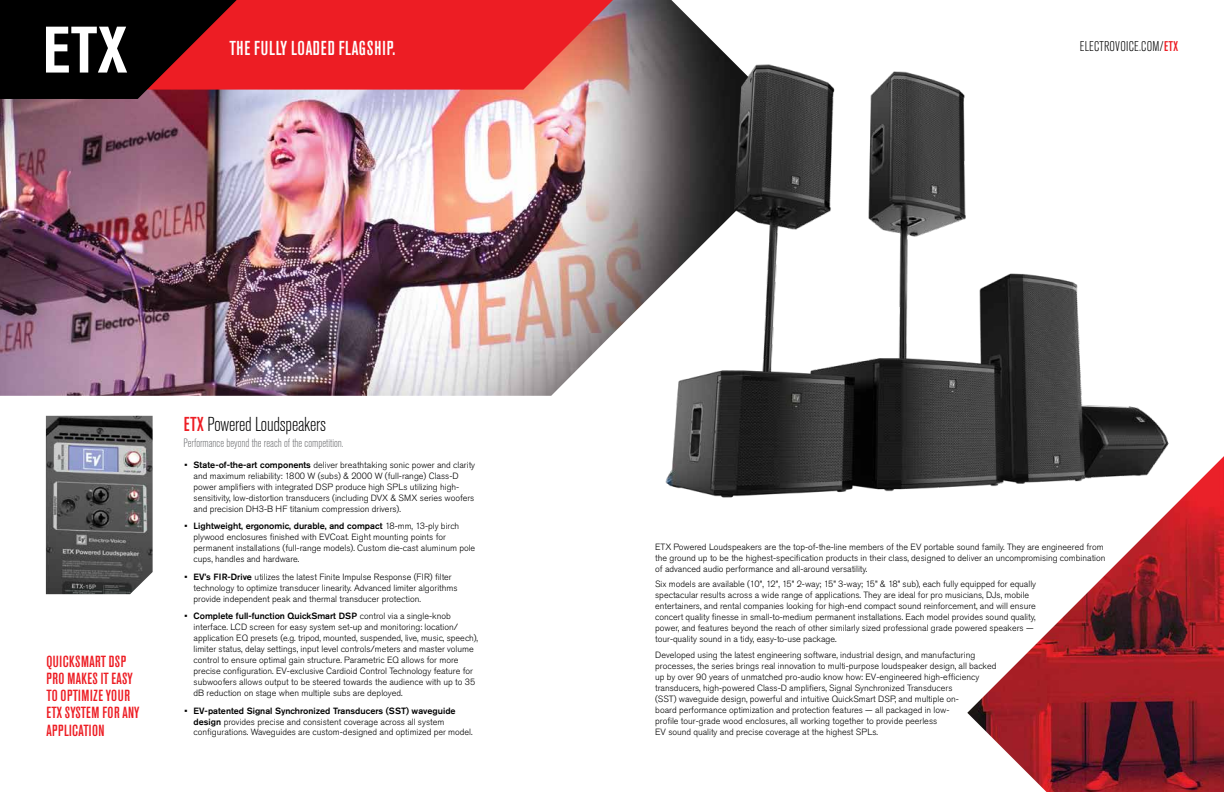
<style>
.page{position:relative;width:1224px;height:792px;background:#fff}
.page>*{position:absolute;margin:0;border:0;box-sizing:border-box;transform-origin:0 0}
.t1{font:700 condensed 65px "Akzidenz Grotesk Pro";color:#fff}
.t2{font:500 condensed 20px "Akzidenz Grotesk Pro";letter-spacing:.03em;color:#fff}
.t3{font:300 condensed 20px "Akzidenz Grotesk Pro";letter-spacing:-.01em;color:#000}
.t4{font:500 condensed 16px/17.2px "Akzidenz Grotesk Pro";letter-spacing:.02em;color:#ed1d24}
.t5{font:300 condensed 14px "Akzidenz Grotesk Pro";letter-spacing:.02em;color:#000}
.t6{font:300 condensed 12px "Akzidenz Grotesk Pro";color:#6d6e71}
.t7{font:300 9px/11px "Akzidenz Grotesk Pro";color:#000}
.s1{font-weight:500;color:#ed1d24}
.s2{font-weight:500}
</style>
<div class="page">
<img style="left:0;top:0;width:671px;height:396px">
<svg style="left:237px;top:0;width:376px;height:90px;background:#eb292d"></svg>
<svg style="left:0;top:0;width:237px;height:99px;background:#2d0709"></svg>
<img style="left:46px;top:416px;width:107px;height:178px">
<img style="left:989px;top:456px;width:235px;height:336px">
<svg style="left:967px;top:691px;width:80px;height:101px"></svg>
<svg style="left:671px;top:0;width:62px;height:61px"></svg>
<img style="left:625px;top:61px;width:586px;height:464px">
<h1 class="t1" style="left:43px;top:8px;width:87px">ETX</h1>
<h2 class="t2" style="left:230px;top:35px;width:167px">THE FULLY LOADED FLAGSHIP.</h2>
<h3 class="t4" style="left:46px;top:652px;width:95px">QUICKSMART DSP<br>PRO MAKES IT EASY<br>TO OPTIMIZE YOUR<br>ETX SYSTEM FOR ANY<br>APPLICATION</h3>
<h2 class="t3" style="left:184px;top:411px;width:144px"><span class="s1">ETX</span> Powered Loudspeakers</h2>
<h3 class="t6" style="left:184px;top:435px;width:162px">Performance beyond the reach of the competition.</h3>
<p class="t7" style="left:194px;top:459px;width:283px;text-indent:-9px"><span class="s2">• State-of-the-art components</span> deliver breathtaking sonic power and clarity and maximum reliability: 1800 W (subs) &amp; 2000 W (full-range) Class-D power amplifiers with integrated DSP produce high SPLs utilizing high&shy;sensitivity, low-distortion transducers (including DVX &amp; SMX series woofers and precision DH3-B HF titanium compression drivers).</p>
<p class="t7" style="left:194px;top:520px;width:283px;text-indent:-9px"><span class="s2">• Lightweight, ergonomic, durable, and compact</span> 18-mm, 13-ply birch plywood enclosures finished with EVCoat. Eight mounting points for permanent installations (full-range models). Custom die-cast aluminum pole cups, handles and hardware.</p>
<p class="t7" style="left:194px;top:571px;width:265px;text-indent:-9px"><span class="s2">• EV’s FIR-Drive</span> utilizes the latest Finite Impulse Response (FIR) filter technology to optimize transducer linearity. Advanced limiter algorithms provide independent peak and thermal transducer protection.</p>
<p class="t7" style="left:194px;top:610px;width:286px;text-indent:-9px"><span class="s2">• Complete full-function QuickSmart DSP</span> control via a single-knob interface. LCD screen for easy system set-up and monitoring: location/ application EQ presets (e.g. tripod, mounted, suspended, live, music, speech), limiter status, delay settings, input level controls/meters and master volume control to ensure optimal gain structure. Parametric EQ allows for more precise configuration. EV-exclusive Cardioid Control Technology feature for subwoofers allows output to be steered towards the audience with up to 35 dB reduction on stage when multiple subs are deployed.</p>
<p class="t7" style="left:194px;top:705px;width:281px;text-indent:-9px"><span class="s2">• EV-patented Signal Synchronized Transducers (SST) waveguide design</span> provides precise and consistent coverage across all system configurations. Waveguides are custom-designed and optimized per model.</p>
<h3 class="t5" style="left:1080px;top:37px;width:100px">ELECTROVOICE.COM/<span class="s1">ETX</span></h3>
<p class="t7" style="left:655px;top:541px;width:452px">ETX Powered Loudspeakers are the top-of-the-line members of the EV portable sound family. They are engineered from the ground up to be the highest-specification products in their class, designed to deliver an uncompromising combination of advanced audio performance and all-around versatility.</p>
<p class="t7" style="left:655px;top:579px;width:382px">Six models are available (10”, 12”, 15” 2-way; 15” 3-way; 15” &amp; 18” sub), each fully equipped for equally spectacular results across a wide range of applications. They are ideal for pro musicians, DJs, mobile entertainers, and rental companies looking for high-end compact sound reinforcement, and will ensure concert quality finesse in small-to-medium permanent installations. Each model provides sound quality, power, and features beyond the reach of other similarly sized professional grade powered speakers — tour-quality sound in a tidy, easy-to-use package.</p>
<p class="t7" style="left:655px;top:649px;width:343px">Developed using the latest engineering software, industrial design, and manufacturing processes, the series brings real innovation to multi-purpose loudspeaker design, all backed up by over 90 years of unmatched pro-audio know how: EV-engineered high-efficiency transducers, high-powered Class-D amplifiers, Signal Synchronized Transducers<br>(SST) waveguide design, powerful and intuitive QuickSmart DSP, and multiple on-<br>board performance optimization and protection features — all packaged in low-<br>profile tour-grade wood enclosures, all working together to provide peerless<br>EV sound quality and precise coverage at the highest SPLs.</p>
</div>
